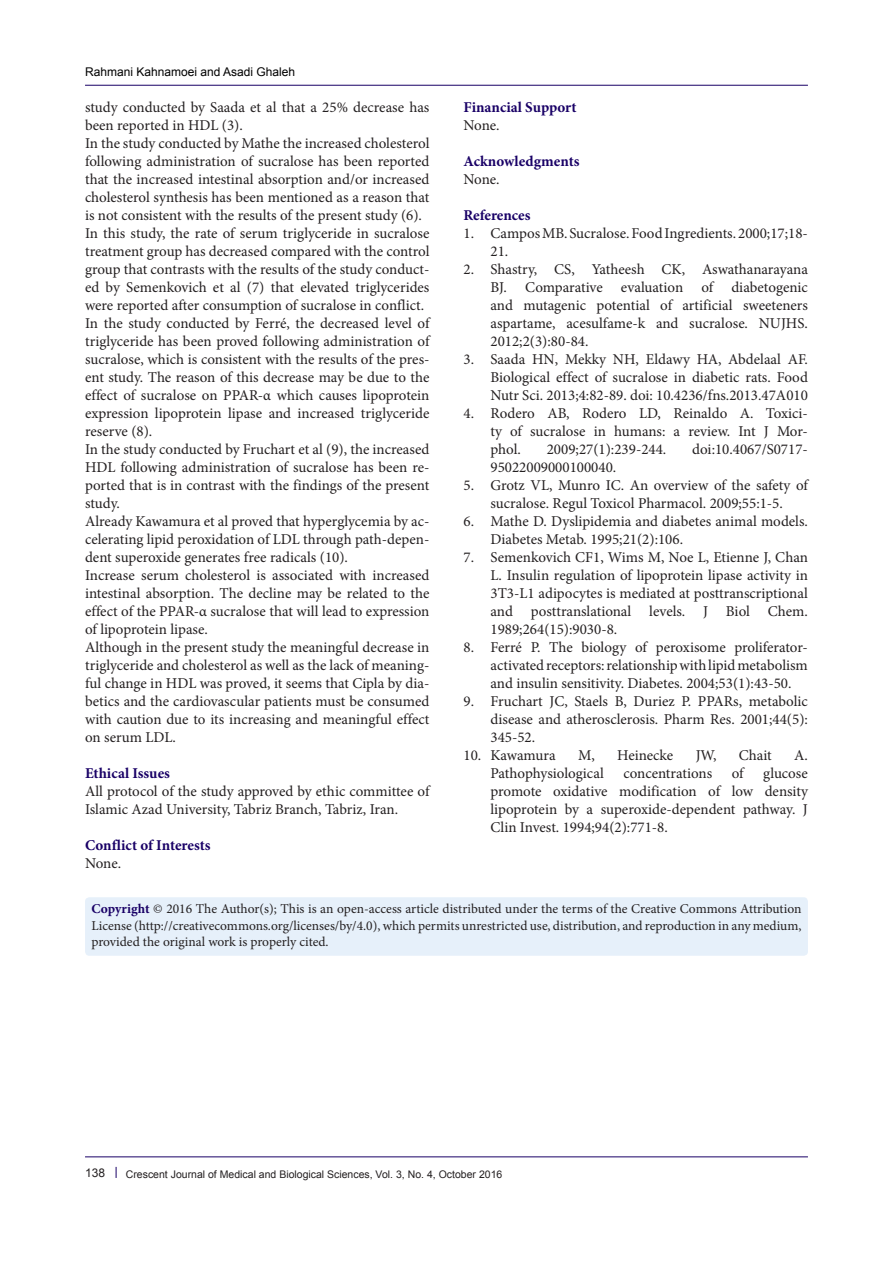
<style>
.page{position:relative;width:893px;height:1263px;background:#fff}
.page>*{position:absolute;margin:0;border:0;box-sizing:border-box;transform-origin:0 0}
.t1{font:15px/18px "Minion Pro";color:#231f20;text-align:justify}
.t2{font:700 15px "Minion Pro";color:#190066}
.t3{font:13.5px/16.5px "Minion Pro";letter-spacing:-.005em;color:#231f20;text-align:justify}
.t4{font:12px "Arial";color:#000001}
.t5{font:12px "Arial";color:#231f20}
.t6{font:10.5px "Arial";color:#231f20}
.s1{font-weight:700;color:#190066}
</style>
<div class="page">
<hr style="left:85px;top:1156px;width:723px;height:1px;background:#190066">
<hr style="left:85px;top:85px;width:723px;height:1px;background:#190066">
<div style="left:85px;top:897px;width:723px;height:59px;background:#e6f0fa;border-radius:4px"></div>
<p class="t4" style="left:85px;top:64px;width:212px">Rahmani Kahnamoei and Asadi Ghaleh</p>
<p class="t1" style="left:85px;top:98px;width:346px">study conducted by Saada et al that a 25% decrease has been reported in HDL (3).</p>
<p class="t1" style="left:85px;top:134px;width:346px">In the study conducted by Mathe the increased cholesterol following administration of sucralose has been reported that the increased intestinal absorption and/or increased cholesterol synthesis has been mentioned as a reason that is not consistent with the results of the present study (6).</p>
<p class="t1" style="left:85px;top:224px;width:346px">In this study, the rate of serum triglyceride in sucralose treatment group has decreased compared with the control group that contrasts with the results of the study conduct&shy;ed by Semenkovich et al (7) that elevated triglycerides were reported after consumption of sucralose in conflict.</p>
<p class="t1" style="left:85px;top:314px;width:346px">In the study conducted by Ferré, the decreased level of triglyceride has been proved following administration of sucralose, which is consistent with the results of the pres&shy;ent study. The reason of this decrease may be due to the effect of sucralose on PPAR-α which causes lipoprotein expression lipoprotein lipase and increased triglyceride reserve (8).</p>
<p class="t1" style="left:85px;top:440px;width:346px">In the study conducted by Fruchart et al (9), the increased HDL following administration of sucralose has been re&shy;ported that is in contrast with the findings of the present study.</p>
<p class="t1" style="left:85px;top:512px;width:346px">Already Kawamura et al proved that hyperglycemia by ac&shy;celerating lipid peroxidation of LDL through path-depen&shy;dent superoxide generates free radicals (10).</p>
<p class="t1" style="left:85px;top:566px;width:346px">Increase serum cholesterol is associated with increased intestinal absorption. The decline may be related to the effect of the PPAR-α sucralose that will lead to expression of lipoprotein lipase.</p>
<p class="t1" style="left:85px;top:638px;width:346px">Although in the present study the meaningful decrease in triglyceride and cholesterol as well as the lack of meaning&shy;ful change in HDL was proved, it seems that Cipla by dia&shy;betics and the cardiovascular patients must be consumed with caution due to its increasing and meaningful effect on serum LDL.</p>
<p class="t2" style="left:85px;top:763px;width:86px">Ethical Issues</p>
<p class="t1" style="left:85px;top:782px;width:346px">All protocol of the study approved by ethic committee of<br>Islamic Azad University, Tabriz Branch, Tabriz, Iran.</p>
<p class="t2" style="left:85px;top:835px;width:127px">Conflict of Interests</p>
<p class="t1" style="left:85px;top:854px;width:38px">None.</p>
<p class="t2" style="left:463px;top:97px;width:114px">Financial Support</p>
<p class="t1" style="left:463px;top:116px;width:38px">None.</p>
<p class="t2" style="left:463px;top:151px;width:118px">Acknowledgments</p>
<p class="t1" style="left:463px;top:170px;width:38px">None.</p>
<p class="t2" style="left:463px;top:205px;width:69px">References</p>
<p class="t1" style="left:490px;top:224px;width:319px;text-indent:-27px">1. Campos MB. Sucralose. Food Ingredients. 2000;17;18-<br>21.</p>
<p class="t1" style="left:490px;top:260px;width:319px;text-indent:-27px">2. Shastry, CS, Yatheesh CK, Aswathanarayana BJ. Comparative evaluation of diabetogenic and mutagenic potential of artificial sweeteners aspartame, acesulfame-k and sucralose. NUJHS.<br>2012;2(3):80-84.</p>
<p class="t1" style="left:490px;top:350px;width:319px;text-indent:-27px">3. Saada HN, Mekky NH, Eldawy HA, Abdelaal AF.<br>Biological effect of sucralose in diabetic rats. Food Nutr Sci. 2013;4:82-89. doi: 10.4236/fns.2013.47A010</p>
<p class="t1" style="left:490px;top:404px;width:319px;text-indent:-27px">4. Rodero AB, Rodero LD, Reinaldo A. Toxici&shy;ty of sucralose in humans: a review. Int J Mor&shy;phol.</p>
<p class="t1" style="left:547px;top:440px;width:121px">2009;27(1):239-244.</p>
<p class="t1" style="left:692px;top:440px;width:117px">doi:10.4067/S0717-</p>
<p class="t1" style="left:490px;top:458px;width:127px">95022009000100040.</p>
<p class="t1" style="left:463px;top:476px;width:346px;text-align:center">5. Grotz VL, Munro IC. An overview of the safety of sucralose. Regul Toxicol Pharmacol. 2009;55:1-5.</p>
<p class="t1" style="left:490px;top:512px;width:319px;text-indent:-27px">6. Mathe D. Dyslipidemia and diabetes animal models.<br>Diabetes Metab. 1995;21(2):106.</p>
<p class="t1" style="left:490px;top:548px;width:319px;text-indent:-27px">7. Semenkovich CF1, Wims M, Noe L, Etienne J, Chan L. Insulin regulation of lipoprotein lipase activity in 3T3-L1 adipocytes is mediated at posttranscriptional and posttranslational levels. J Biol Chem.<br>1989;264(15):9030-8.</p>
<p class="t1" style="left:490px;top:638px;width:319px;text-indent:-27px">8. Ferré P. The biology of peroxisome proliferator&shy;activated receptors: relationship with lipid metabolism and insulin sensitivity. Diabetes. 2004;53(1):43-50.</p>
<p class="t1" style="left:490px;top:692px;width:319px;text-indent:-27px">9. Fruchart JC, Staels B, Duriez P. PPARs, metabolic disease and atherosclerosis. Pharm Res. 2001;44(5):<br>345-52.</p>
<p class="t1" style="left:463px;top:746px;width:94px">10. Kawamura</p>
<p class="t1" style="left:578px;top:746px;width:18px">M,</p>
<p class="t1" style="left:617px;top:746px;width:58px">Heinecke</p>
<p class="t1" style="left:696px;top:746px;width:22px">JW,</p>
<p class="t1" style="left:739px;top:746px;width:34px">Chait</p>
<p class="t1" style="left:794px;top:746px;width:15px">A.</p>
<p class="t1" style="left:490px;top:764px;width:115px">Pathophysiological</p>
<p class="t1" style="left:623px;top:764px;width:90px">concentrations</p>
<p class="t1" style="left:732px;top:764px;width:13px">of</p>
<p class="t1" style="left:490px;top:764px;width:319px;text-indent:273px">glucose promote oxidative modification of low density lipoprotein by a superoxide-dependent pathway. J Clin Invest. 1994;94(2):771-8.</p>
<p class="t3" style="left:91px;top:901px;width:712px"><span class="s1">Copyright</span> © 2016 The Author(s); This is an open-access article distributed under the terms of the Creative Commons Attribution License (http://creativecommons.org/licenses/by/4.0), which permits unrestricted use, distribution, and reproduction in any medium, provided the original work is properly cited.</p>
<p class="t5" style="left:85px;top:1164px;width:22px">138</p>
<p class="t6" style="left:126px;top:1167px;width:378px">Crescent Journal of Medical and Biological Sciences, Vol. 3, No. 4, October 2016</p>
</div>
